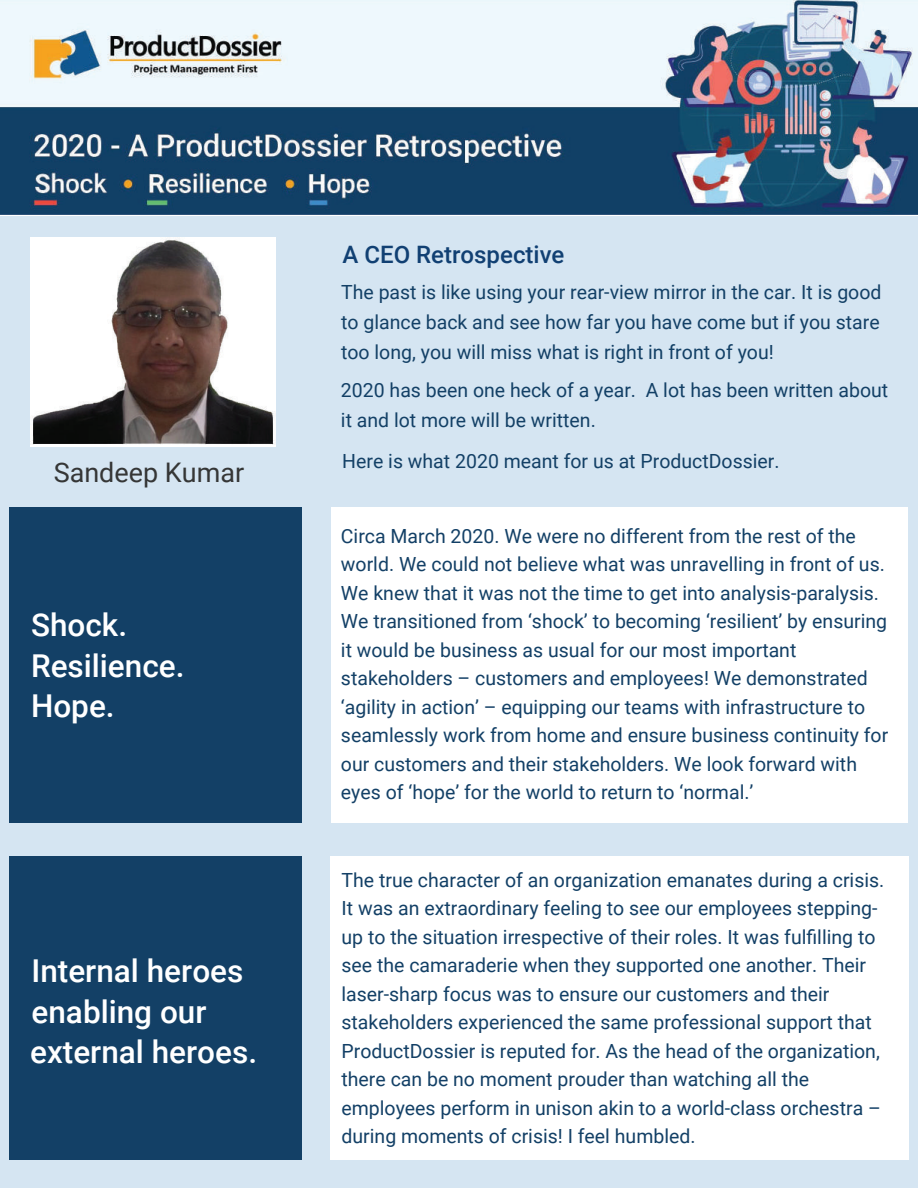
<style>
.page{position:relative;width:918px;height:1188px;background:#fff}
.page>*{position:absolute;margin:0;border:0;box-sizing:border-box;transform-origin:0 0}
.t1{font:500 31.5px/40.5px "Roboto";color:#fff}
.t2{font:27px "Roboto";color:#353636}
.t3{font:500 24px "Roboto";color:#114073}
.t4{font:19.5px/28.5px "Roboto";color:#134066}
</style>
<div class="page">
<div style="left:0;top:216px;width:918px;height:320px;background:#d5e5f2"></div>
<div style="left:0;top:535px;width:918px;height:333px;background:#d5e5f2"></div>
<div style="left:9px;top:508px;width:293px;height:315px;background:#134066"></div>
<div style="left:331px;top:508px;width:577px;height:315px;background:#fff"></div>
<div style="left:0;top:868px;width:918px;height:320px;background:#d5e5f2"></div>
<div style="left:9px;top:856px;width:292px;height:304px;background:#134066"></div>
<img style="left:0;top:0;width:918px;height:215px">
<img style="left:31px;top:238px;width:245px;height:209px">
<div style="left:330px;top:856px;width:578px;height:304px;background:#fff"></div>
<h2 class="t2" style="left:54px;top:454px;width:192px">Sandeep Kumar</h2>
<h1 class="t1" style="left:31px;top:604px;width:155px">Shock.<br>Resilience.<br>Hope.</h1>
<h1 class="t1" style="left:30px;top:950px;width:229px">Internal heroes enabling our external heroes.</h1>
<p class="t3" style="left:343px;top:237px;width:223px">A CEO Retrospective</p>
<p class="t4" style="left:341px;top:276px;width:542px;line-height:30px;text-align:justify">The past is like using your rear-view mirror in the car. It is good to glance back and see how far you have come but if you stare too long, you will miss what is right in front of you!</p>
<p class="t4" style="left:341px;top:375px;width:549px;line-height:30px">2020 has been one heck of a year. A lot has been written about it and lot more will be written.</p>
<p class="t4" style="left:342px;top:446px;width:439px">Here is what 2020 meant for us at ProductDossier.</p>
<p class="t4" style="left:341px;top:521px;width:549px">Circa March 2020. We were no different from the rest of the world. We could not believe what was unravelling in front of us.<br>We knew that it was not the time to get into analysis-paralysis.<br>We transitioned from ‘shock’ to becoming ‘resilient’ by ensuring it would be business as usual for our most important stakeholders – customers and employees! We demonstrated ‘agility in action’ – equipping our teams with infrastructure to seamlessly work from home and ensure business continuity for our customers and their stakeholders. We look forward with eyes of ‘hope’ for the world to return to ‘normal.’</p>
<p class="t4" style="left:342px;top:865px;width:544px">The true character of an organization emanates during a crisis.<br>It was an extraordinary feeling to see our employees stepping&shy;up to the situation irrespective of their roles. It was fulfilling to see the camaraderie when they supported one another. Their laser-sharp focus was to ensure our customers and their stakeholders experienced the same professional support that ProductDossier is reputed for. As the head of the organization, there can be no moment prouder than watching all the employees perform in unison akin to a world-class orchestra – during moments of crisis! I feel humbled.</p>
</div>
